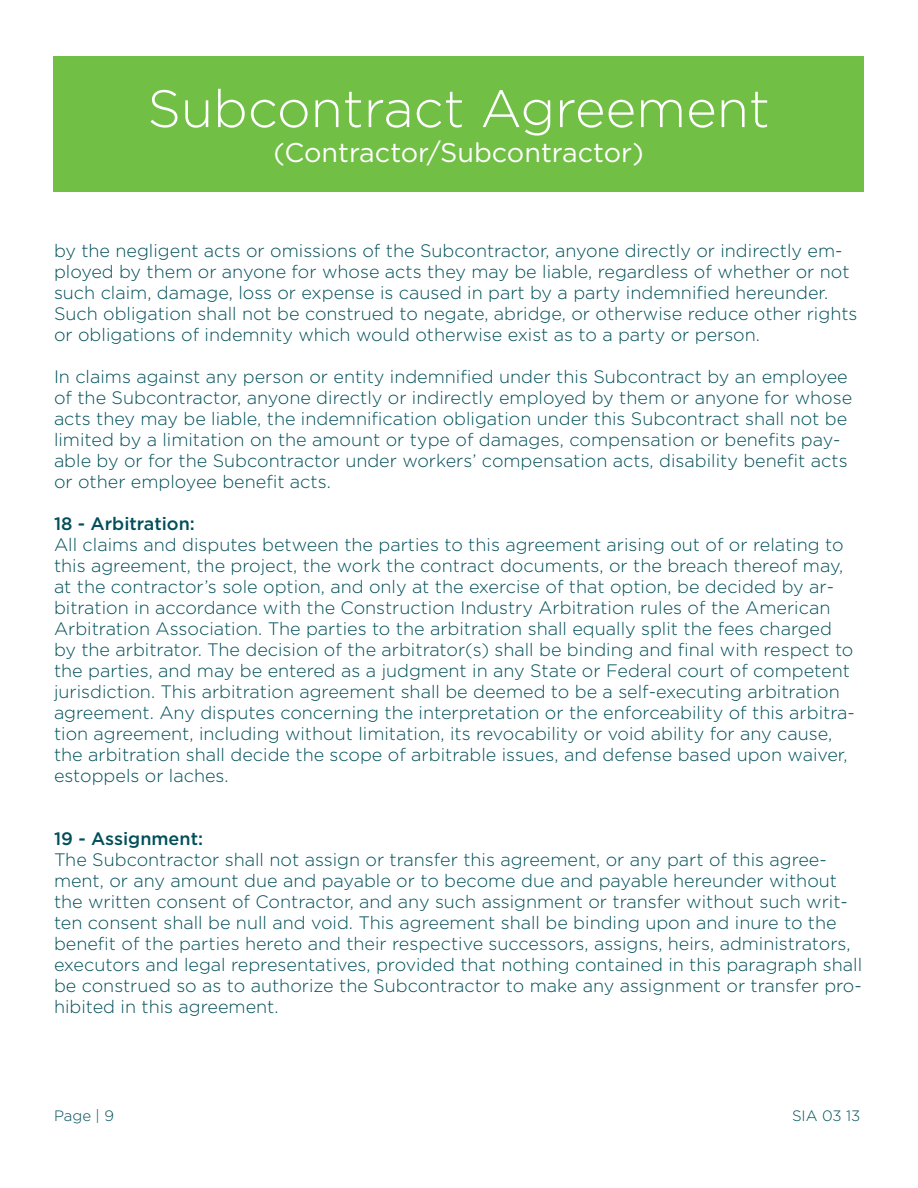
<style>
.page{position:relative;width:918px;height:1188px;background:#fff}
.page>*{position:absolute;margin:0;border:0;box-sizing:border-box;transform-origin:0 0}
.t1{font:300 52.5px "Gotham";color:#fff}
.t2{font:27px "Gotham";color:#fff}
.t3{font:300 18px/21px "Gotham";color:#004f59}
.t4{font:300 15px "Gotham";color:#004f59}
.s1{font-weight:500}
</style>
<div class="page">
<div style="left:53px;top:56px;width:811px;height:136px;background:#71bf44"></div>
<p class="t1" style="left:147px;top:75px;width:624px">Subcontract Agreement</p>
<p class="t2" style="left:273px;top:135px;width:372px">(Contractor/Subcontractor)</p>
<p class="t3" style="left:54px;top:240px;width:805px">by the negligent acts or omissions of the Subcontractor, anyone directly or indirectly em&shy;ployed by them or anyone for whose acts they may be liable, regardless of whether or not such claim, damage, loss or expense is caused in part by a party indemnified hereunder.<br>Such obligation shall not be construed to negate, abridge, or otherwise reduce other rights or obligations of indemnity which would otherwise exist as to a party or person.</p>
<p class="t3" style="left:54px;top:366px;width:800px">In claims against any person or entity indemnified under this Subcontract by an employee of the Subcontractor, anyone directly or indirectly employed by them or anyone for whose acts they may be liable, the indemnification obligation under this Subcontract shall not be limited by a limitation on the amount or type of damages, compensation or benefits pay&shy;able by or for the Subcontractor under workers’ compensation acts, disability benefit acts or other employee benefit acts.</p>
<p class="t3" style="left:54px;top:513px;width:802px"><span class="s1">18 - Arbitration:<br></span>All claims and disputes between the parties to this agreement arising out of or relating to this agreement, the project, the work the contract documents, or the breach thereof may, at the contractor’s sole option, and only at the exercise of that option, be decided by ar&shy;bitration in accordance with the Construction Industry Arbitration rules of the American Arbitration Association. The parties to the arbitration shall equally split the fees charged by the arbitrator. The decision of the arbitrator(s) shall be binding and final with respect to the parties, and may be entered as a judgment in any State or Federal court of competent jurisdiction. This arbitration agreement shall be deemed to be a self-executing arbitration agreement. Any disputes concerning the interpretation or the enforceability of this arbitra&shy;tion agreement, including without limitation, its revocability or void ability for any cause, the arbitration shall decide the scope of arbitrable issues, and defense based upon waiver, estoppels or laches.</p>
<p class="t3" style="left:54px;top:828px;width:810px"><span class="s1">19 - Assignment:<br></span>The Subcontractor shall not assign or transfer this agreement, or any part of this agree&shy;ment, or any amount due and payable or to become due and payable hereunder without the written consent of Contractor, and any such assignment or transfer without such writ&shy;ten consent shall be null and void. This agreement shall be binding upon and inure to the benefit of the parties hereto and their respective successors, assigns, heirs, administrators, executors and legal representatives, provided that nothing contained in this paragraph shall be construed so as to authorize the Subcontractor to make any assignment or transfer pro&shy;hibited in this agreement.</p>
<p class="t4" style="left:54px;top:1106px;width:62px">Page | 9</p>
<p class="t4" style="left:792px;top:1106px;width:70px">SIA 03 13</p>
</div>
